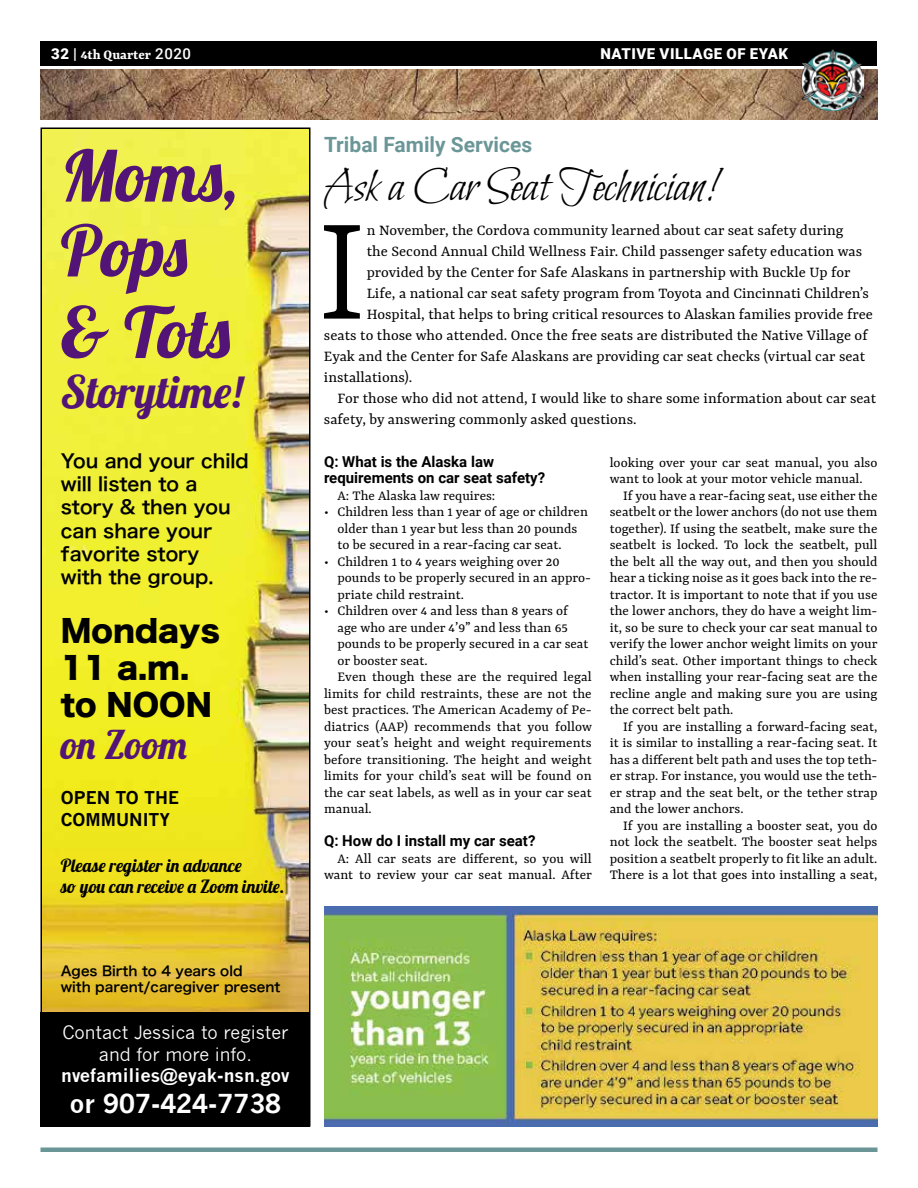
<style>
.page{position:relative;width:918px;height:1188px;background:#fff}
.page>*{position:absolute;margin:0;border:0;box-sizing:border-box;transform-origin:0 0}
.t1{font:300 164.4px "Yrsa";color:#000}
.t2{font:70.5px/74.8px "Lobster 1.4";color:#531478}
.t3{font:48px "Bilbo Swash Caps";color:#000}
.t4{font:45px "Lobster 1.4";color:#531478}
.t5{font:39px "Lobster 1.4";letter-spacing:-.05em;color:#531478}
.t6{font:30px/36.8px "Hira Kaku Std N W8";color:#000}
.t7{font:700 25.5px "News Gothic";color:#fff}
.t8{font:700 21px "Roboto";color:#6b9697}
.t9{font:18.75px/23.2px "Hira Kaku Pro W6";color:#000}
.t10{font:18px/21.6px "Lobster 1.4";color:#000}
.t11{font:18px/21.6px "News Gothic";color:#fff;text-align:center}
.t12{font:700 18px "News Gothic";color:#fff}
.t13{font:700 17.25px/21.5px "News Gothic";color:#000}
.t14{font:16.5px "Yrsa";color:#000}
.t15{font:15px/16.5px "Yrsa";color:#000}
.t16{font:700 15px/16.5px "Roboto";color:#000}
.t17{font:900 15px "Roboto";letter-spacing:.035em;color:#fff}
.t18{font:700 15px "Yrsa";color:#fff}
.t19{font:13.5px/16.2px "Hira Kaku Pro W6";color:#000}
.s1{font-family:"Roboto";font-weight:900}
.s2{font-family:"Roboto";font-weight:500}
</style>
<div class="page">
<img style="left:40px;top:69px;width:838px;height:51px">
<div style="left:40px;top:41px;width:838px;height:25px;background:#000"></div>
<img style="left:801px;top:49px;width:63px;height:62px">
<hr style="left:40px;top:1148px;width:838px;height:4px;background:#6b9697">
<img style="left:43px;top:131px;width:264px;height:881px">
<div style="left:40px;top:128px;width:270px;height:998px;border:2px solid #000"></div>
<div style="left:40px;top:1012px;width:270px;height:114px;background:#000"></div>
<img style="left:324px;top:906px;width:554px;height:220px">
<p class="t18" style="left:51px;top:47px;width:141px"><span class="s1">32 |</span> 4th Quarter <span class="s2">2020</span></p>
<p class="t17" style="left:600px;top:44px;width:189px">NATIVE VILLAGE OF EYAK</p>
<h2 class="t2" style="left:61px;top:138px;width:178px">Moms,<br>Pops</h2>
<h2 class="t2" style="left:61px;top:294px;width:173px">&amp; Tots</h2>
<h3 class="t4" style="left:61px;top:363px;width:184px">Storytime!</h3>
<p class="t9" style="left:61px;top:448px;width:190px">You and your child will listen to a story &amp; then you can share your favorite story<br>with the group.</p>
<h3 class="t6" style="left:61px;top:614px;width:161px">Mondays<br>11 a.m. to NOON</h3>
<h3 class="t5" style="left:61px;top:720px;width:129px">on Zoom</h3>
<p class="t13" style="left:61px;top:787px;width:120px">OPEN TO THE<br>COMMUNITY</p>
<p class="t10" style="left:61px;top:854px;width:225px">Please register in advance<br>so you can receive a Zoom invite.</p>
<p class="t19" style="left:61px;top:962px;width:221px">Ages Birth to 4 years old<br>with parent/caregiver present</p>
<p class="t11" style="left:62px;top:1022px;width:228px">Contact Jessica to register and for more info.</p>
<p class="t12" style="left:61px;top:1065px;width:230px">nvefamilies@eyak-nsn.gov</p>
<h3 class="t7" style="left:70px;top:1088px;width:213px">or 907-424-7738</h3>
<h3 class="t8" style="left:324px;top:130px;width:210px">Tribal Family Services</h3>
<h3 class="t3" style="left:324px;top:159px;width:392px">Ask a Car Seat Technician!</h3>
<h1 class="t1" style="left:317px;top:183px;width:51px">I</h1>
<p class="t14" style="left:367px;top:221px;width:478px">n November, the Cordova community learned about car seat safety during</p>
<p class="t14" style="left:367px;top:242px;width:497px">the Second Annual Child Wellness Fair. Child passenger safety education was</p>
<p class="t14" style="left:367px;top:263px;width:485px">provided by the Center for Safe Alaskans in partnership with Buckle Up for</p>
<p class="t14" style="left:367px;top:284px;width:504px">Life, a national car seat safety program from Toyota and Cincinnati Children’s</p>
<p class="t14" style="left:367px;top:305px;width:508px">Hospital, that helps to bring critical resources to Alaskan families provide free</p>
<p class="t14" style="left:324px;top:326px;width:545px">seats to those who attended. Once the free seats are distributed the Native Village of</p>
<p class="t14" style="left:324px;top:347px;width:543px">Eyak and the Center for Safe Alaskans are providing car seat checks (virtual car seat</p>
<p class="t14" style="left:324px;top:368px;width:90px">installations).</p>
<p class="t14" style="left:337px;top:389px;width:540px">For those who did not attend, I would like to share some information about car seat</p>
<p class="t14" style="left:324px;top:410px;width:314px">safety, by answering commonly asked questions.</p>
<p class="t16" style="left:324px;top:452px;width:223px">Q: What is the Alaska law requirements on car seat safety?</p>
<p class="t15" style="left:338px;top:487px;width:159px">A: The Alaska law requires:</p>
<p class="t15" style="left:338px;top:503px;width:252px;text-indent:-14px">• Children less than 1 year of age or children older than 1 year but less than 20 pounds to be secured in a rear-facing car seat.</p>
<p class="t15" style="left:338px;top:553px;width:255px;text-indent:-14px">• Children 1 to 4 years weighing over 20 pounds to be properly secured in an appro&shy;priate child restraint.</p>
<p class="t15" style="left:324px;top:602px;width:246px">• Children over 4 and less than 8 years of</p>
<p class="t15" style="left:338px;top:619px;width:232px">age who are under 4’9” and less than 65</p>
<p class="t15" style="left:338px;top:635px;width:253px">pounds to be properly secured in a car seat</p>
<p class="t15" style="left:338px;top:652px;width:92px">or booster seat.</p>
<p class="t15" style="left:338px;top:668px;width:256px">Even though these are the required legal</p>
<p class="t15" style="left:324px;top:685px;width:269px">limits for child restraints, these are not the</p>
<p class="t15" style="left:324px;top:701px;width:269px">best practices. The American Academy of Pe-</p>
<p class="t15" style="left:324px;top:718px;width:270px">diatrics (AAP) recommends that you follow</p>
<p class="t15" style="left:324px;top:734px;width:269px">your seat’s height and weight requirements</p>
<p class="t15" style="left:324px;top:751px;width:269px">before transitioning. The height and weight</p>
<p class="t15" style="left:324px;top:767px;width:269px">limits for your child’s seat will be found on</p>
<p class="t15" style="left:324px;top:784px;width:269px">the car seat labels, as well as in your car seat</p>
<p class="t15" style="left:324px;top:800px;width:49px">manual.</p>
<p class="t16" style="left:324px;top:832px;width:213px">Q: How do I install my car seat?</p>
<p class="t15" style="left:324px;top:850px;width:269px;text-align:right">A: All car seats are different, so you will want to review your car seat manual. After</p>
<p class="t15" style="left:610px;top:454px;width:269px">looking over your car seat manual, you also</p>
<p class="t15" style="left:610px;top:470px;width:254px">want to look at your motor vehicle manual.</p>
<p class="t15" style="left:623px;top:487px;width:256px">If you have a rear-facing seat, use either the</p>
<p class="t15" style="left:610px;top:503px;width:269px">seatbelt or the lower anchors (do not use them</p>
<p class="t15" style="left:610px;top:520px;width:269px">together). If using the seatbelt, make sure the</p>
<p class="t15" style="left:610px;top:536px;width:269px">seatbelt is locked. To lock the seatbelt, pull</p>
<p class="t15" style="left:610px;top:553px;width:269px">the belt all the way out, and then you should</p>
<p class="t15" style="left:610px;top:569px;width:269px">hear a ticking noise as it goes back into the re-</p>
<p class="t15" style="left:610px;top:586px;width:269px">tractor. It is important to note that if you use</p>
<p class="t15" style="left:610px;top:602px;width:269px">the lower anchors, they do have a weight lim-</p>
<p class="t15" style="left:610px;top:619px;width:269px">it, so be sure to check your car seat manual to</p>
<p class="t15" style="left:610px;top:635px;width:269px">verify the lower anchor weight limits on your</p>
<p class="t15" style="left:610px;top:652px;width:269px">child’s seat. Other important things to check</p>
<p class="t15" style="left:610px;top:668px;width:269px">when installing your rear-facing seat are the</p>
<p class="t15" style="left:610px;top:685px;width:269px">recline angle and making sure you are using</p>
<p class="t15" style="left:610px;top:701px;width:125px">the correct belt path.</p>
<p class="t15" style="left:623px;top:718px;width:256px">If you are installing a forward-facing seat,</p>
<p class="t15" style="left:610px;top:734px;width:269px">it is similar to installing a rear-facing seat. It</p>
<p class="t15" style="left:610px;top:751px;width:269px">has a different belt path and uses the top teth-</p>
<p class="t15" style="left:610px;top:767px;width:269px">er strap. For instance, you would use the teth-</p>
<p class="t15" style="left:610px;top:784px;width:269px">er strap and the seat belt, or the tether strap</p>
<p class="t15" style="left:610px;top:800px;width:135px">and the lower anchors.</p>
<p class="t15" style="left:623px;top:817px;width:256px">If you are installing a booster seat, you do</p>
<p class="t15" style="left:610px;top:833px;width:269px">not lock the seatbelt. The booster seat helps</p>
<p class="t15" style="left:610px;top:850px;width:269px">position a seatbelt properly to fit like an adult.</p>
<p class="t15" style="left:610px;top:866px;width:269px">There is a lot that goes into installing a seat,</p>
</div>
